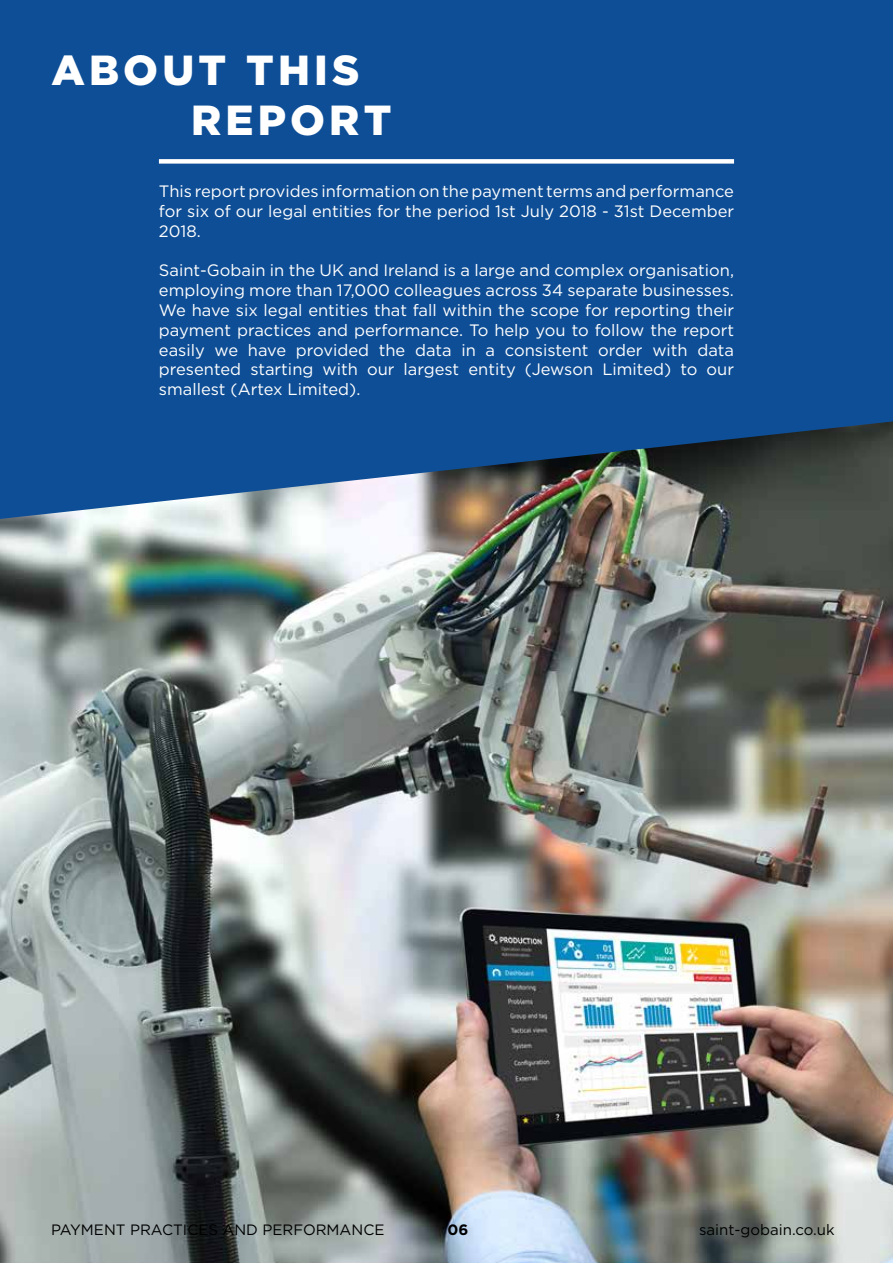
<style>
.page{position:relative;width:893px;height:1263px;background:#fff}
.page>*{position:absolute;margin:0;border:0;box-sizing:border-box;transform-origin:0 0}
.t1{font:900 42px/50.4px "Gotham";letter-spacing:.1em;color:#fff}
.t2{font:16.5px/19.8px "Gotham";color:#fff;text-align:justify}
.t3{font:15px "Gotham";color:#000}
.t4{font:700 15px "Gotham";color:#000}
</style>
<div class="page">
<img style="left:0;top:524px;width:893px;height:739px">
<div style="left:0;top:0;width:893px;height:206px;background:#0e4e96"></div>
<svg style="left:0;top:159px;width:893px;height:365px;background:#1d5490"></svg>
<div style="left:159px;top:159px;width:575px;height:5px;background:#fff"></div>
<h1 class="t1" style="left:191px;top:44px;width:202px;text-indent:-140px">ABOUT THIS<br>REPORT</h1>
<p class="t2" style="left:159px;top:181px;width:577px">This report provides information on the payment terms and performance for six of our legal entities for the period 1st July 2018 - 31st December 2018.</p>
<p class="t2" style="left:159px;top:260px;width:577px">Saint-Gobain in the UK and Ireland is a large and complex organisation, employing more than 17,000 colleagues across 34 separate businesses.<br>We have six legal entities that fall within the scope for reporting their payment practices and performance. To help you to follow the report easily we have provided the data in a consistent order with data presented starting with our largest entity (Jewson Limited) to our smallest (Artex Limited).</p>
<p class="t3" style="left:51px;top:1220px;width:335px">PAYMENT PRACTICES AND PERFORMANCE</p>
<p class="t4" style="left:447px;top:1219px;width:22px">06</p>
<p class="t3" style="left:699px;top:1220px;width:137px">saint-gobain.co.uk</p>
</div>
